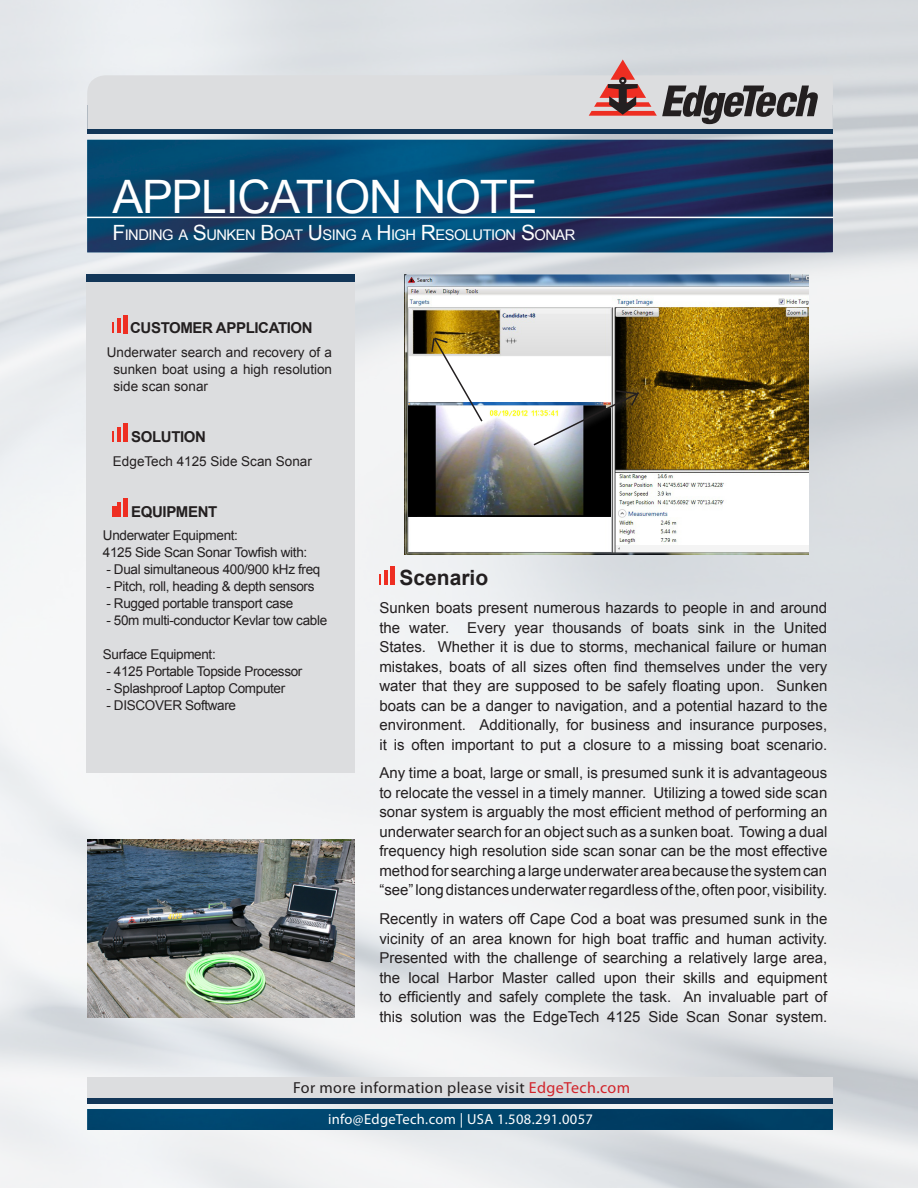
<style>
.page{position:relative;width:918px;height:1188px;background:#fff}
.page>*{position:absolute;margin:0;border:0;box-sizing:border-box;transform-origin:0 0}
.t1{font:46.05px "Arial";letter-spacing:-.025em;color:#fff}
.t2{font:700 21px "Arial";color:#231f20}
.t3{font:16.05px "Myriad Pro";letter-spacing:.025em;color:#231f20}
.t4{font:15px/19.5px "Arial";color:#231f20;text-align:justify}
.t5{font:700 15px "Arial";letter-spacing:-.025em;color:#231f20}
.t6{font:14.7px "Arial";letter-spacing:-.035em;color:#fff}
.t7{font:14.55px "Myriad Pro";letter-spacing:.025em;color:#fff}
.t8{font:13.5px/17px "Arial";letter-spacing:-.025em;color:#231f20;text-align:justify}
.t9{font:13.5px "Arial";color:#231f20}
.s1{font-size:21px}
.s2{color:#d1232a}
</style>
<div class="page">
<img style="left:0;top:0;width:918px;height:1188px">
<img style="left:87px;top:1109px;width:746px;height:21px">
<img style="left:87px;top:140px;width:746px;height:112px">
<div style="left:87px;top:1082px;width:746px;height:21px;background:#123658"></div>
<div style="left:87px;top:1077px;width:746px;height:21px;background:#dcdddf"></div>
<div style="left:87px;top:105px;width:746px;height:29px;background:#123658"></div>
<svg style="left:87px;top:59px;width:746px;height:70px;background:#d0ced0"></svg>
<hr style="left:86px;top:217px;width:747px;height:1px;background:#fff">
<svg style="left:379px;top:574px;width:2px;height:11px"></svg>
<hr style="left:384px;top:570px;width:4px;height:15px;background:#ee2e22">
<hr style="left:391px;top:567px;width:4px;height:18px;background:#ee2e22">
<div style="left:86px;top:275px;width:269px;height:24px;background:#123658"></div>
<div style="left:86px;top:282px;width:269px;height:490px;background:#dcdddf"></div>
<svg style="left:112px;top:322px;width:2px;height:11px"></svg>
<hr style="left:117px;top:318px;width:3px;height:15px;background:#ee2e22">
<div style="left:123px;top:315px;width:5px;height:18px;background:#ee2e22"></div>
<svg style="left:112px;top:431px;width:2px;height:11px"></svg>
<hr style="left:117px;top:427px;width:3px;height:15px;background:#ee2e22">
<div style="left:123px;top:424px;width:5px;height:18px;background:#ee2e22"></div>
<div style="left:112px;top:506px;width:5px;height:11px;background:#ee2e22"></div>
<hr style="left:117px;top:502px;width:3px;height:15px;background:#ee2e22">
<div style="left:123px;top:499px;width:5px;height:18px;background:#ee2e22"></div>
<img style="left:87px;top:839px;width:268px;height:179px">
<img style="left:404px;top:275px;width:404px;height:279px">
<img style="left:409px;top:403px;width:202px;height:114px">
<div style="left:524px;top:382px;width:122px;height:71px;background:#fff;opacity:.75"></div>
<svg style="left:532px;top:389px;width:109px;height:58px"></svg>
<svg style="left:430px;top:336px;width:54px;height:87px"></svg>
<p class="t1" style="left:112px;top:167px;width:427px">APPLICATION NOTE</p>
<p class="t6" style="left:112px;top:225px;width:463px"><span class="s1">F</span>INDING A <span class="s1">S</span>UNKEN <span class="s1">B</span>OAT <span class="s1">U</span>SING A <span class="s1">H</span>IGH <span class="s1">R</span>ESOLUTION <span class="s1">S</span>ONAR</p>
<p class="t5" style="left:130px;top:318px;width:184px">CUSTOMER APPLICATION</p>
<p class="t8" style="left:113px;top:344px;width:220px;text-indent:-7px">Underwater search and recovery of a sunken boat using a high resolution side scan sonar</p>
<p class="t5" style="left:131px;top:427px;width:76px">SOLUTION</p>
<p class="t9" style="left:113px;top:452px;width:200px">EdgeTech 4125 Side Scan Sonar</p>
<p class="t5" style="left:131px;top:501px;width:88px">EQUIPMENT</p>
<p class="t8" style="left:103px;top:527px;width:137px">Underwater Equipment:</p>
<p class="t8" style="left:103px;top:544px;width:206px">4125 Side Scan Sonar Towfish with:</p>
<p class="t8" style="left:106px;top:561px;width:216px">- Dual simultaneous 400/900 kHz freq</p>
<p class="t8" style="left:106px;top:578px;width:210px">- Pitch, roll, heading &amp; depth sensors</p>
<p class="t8" style="left:106px;top:595px;width:188px">- Rugged portable transport case</p>
<p class="t8" style="left:106px;top:612px;width:222px">- 50m multi-conductor Kevlar tow cable</p>
<p class="t8" style="left:103px;top:646px;width:114px">Surface Equipment:</p>
<p class="t8" style="left:106px;top:663px;width:198px">- 4125 Portable Topside Processor</p>
<p class="t8" style="left:106px;top:680px;width:180px">- Splashproof Laptop Computer</p>
<p class="t8" style="left:106px;top:697px;width:131px">- DISCOVER Software</p>
<p class="t2" style="left:400px;top:563px;width:90px">Scenario</p>
<p class="t4" style="left:379px;top:598px;width:449px">Sunken boats present numerous hazards to people in and around the water. Every year thousands of boats sink in the United States. Whether it is due to storms, mechanical failure or human mistakes, boats of all sizes often find themselves under the very water that they are supposed to be safely floating upon. Sunken boats can be a danger to navigation, and a potential hazard to the environment. Additionally, for business and insurance purposes, it is often important to put a closure to a missing boat scenario.</p>
<p class="t4" style="left:379px;top:764px;width:449px">Any time a boat, large or small, is presumed sunk it is advantageous to relocate the vessel in a timely manner. Utilizing a towed side scan sonar system is arguably the most efficient method of performing an underwater search for an object such as a sunken boat. Towing a dual frequency high resolution side scan sonar can be the most effective method for searching a large underwater area because the system can “see” long distances underwater regardless of the, often poor, visibility.</p>
<p class="t4" style="left:379px;top:909px;width:449px">Recently in waters off Cape Cod a boat was presumed sunk in the vicinity of an area known for high boat traffic and human activity.<br>Presented with the challenge of searching a relatively large area, the local Harbor Master called upon their skills and equipment to efficiently and safely complete the task. An invaluable part of this solution was the EdgeTech 4125 Side Scan Sonar system.</p>
<p class="t3" style="left:293px;top:1077px;width:338px">For more information please visit <span class="s2">EdgeTech.com</span></p>
<p class="t7" style="left:328px;top:1111px;width:266px">info@EdgeTech.com | USA 1.508.291.0057</p>
</div>
